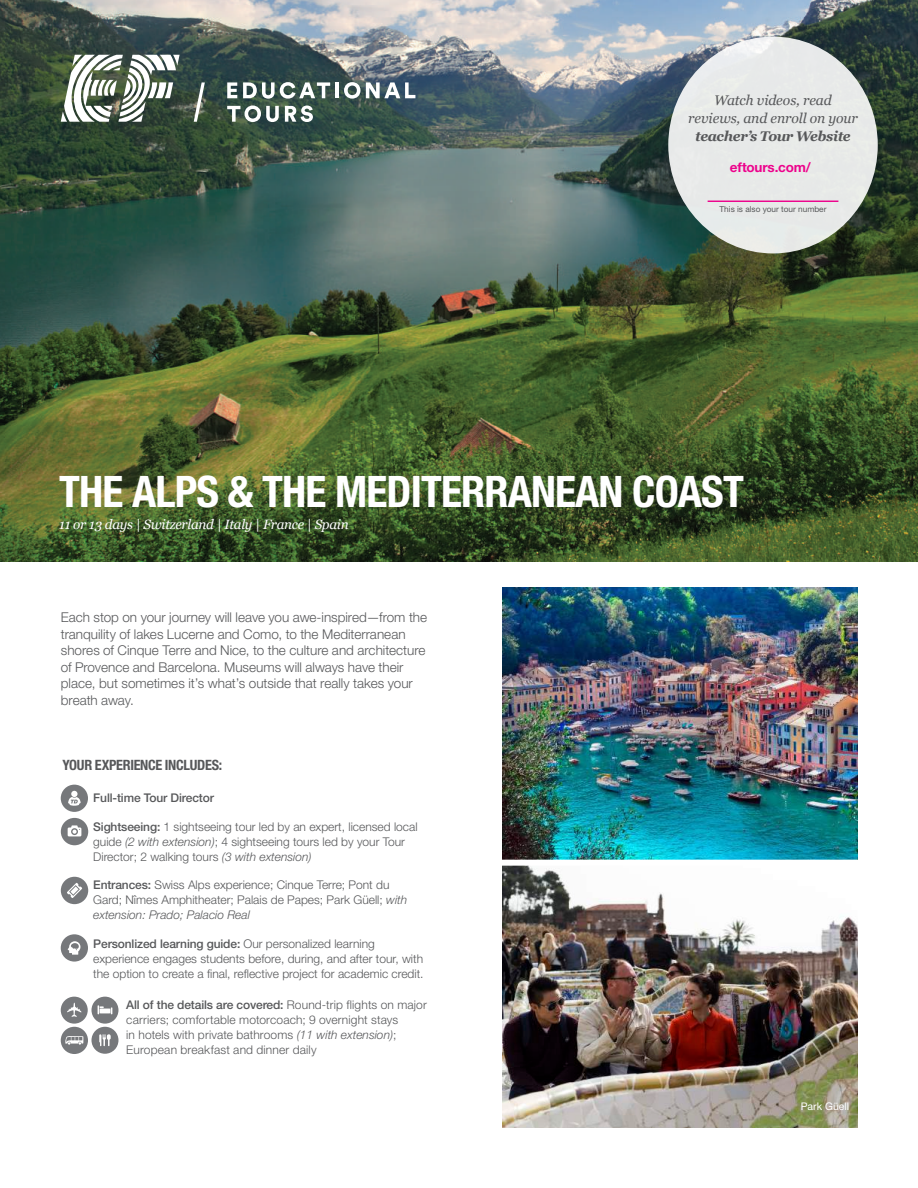
<style>
.page{position:relative;width:918px;height:1188px;background:#fff}
.page>*{position:absolute;margin:0;border:0;box-sizing:border-box;transform-origin:0 0}
.t1{font:700 condensed 43.5px "Helvetica Neue LT Std";letter-spacing:-.02em;color:#fff}
.t2{font:700 condensed 14.25px "Helvetica Neue LT Std";letter-spacing:-.02em;color:#57585a}
.t3{font:italic 13.95px/18px "Georgia";letter-spacing:-.01em;color:#57585a;text-align:center}
.t4{font:italic 700 13.95px "Georgia";letter-spacing:-.03em;color:#57585a}
.t5{font:300 13.5px/16.5px "Helvetica Neue LT Std";color:#57585a}
.t6{font:italic 13.5px "Georgia";letter-spacing:-.02em;color:#fff}
.t7{font:700 13.5px "Helvetica Neue LT Std";letter-spacing:-.015em;color:#ed028c}
.t8{font:300 12px/15px "Helvetica Neue LT Std";color:#57585a}
.t9{font:500 12px "Helvetica Neue LT Std";letter-spacing:-.01em;color:#57585a}
.t10{font:10.5px "Helvetica Neue LT Std";color:#fff}
.t11{font:8.25px "Helvetica Neue LT Std";color:#57585a}
.s1{font-weight:500}
.s2{font-style:italic}
</style>
<div class="page">
<img style="left:503px;top:588px;width:355px;height:539px">
<img style="left:0;top:0;width:918px;height:561px">
<div style="left:480px;top:860px;width:404px;height:6px;background:#fff"></div>
<svg style="left:61px;top:785px;width:27px;height:27px"></svg>
<svg style="left:61px;top:934px;width:27px;height:28px"></svg>
<svg style="left:61px;top:997px;width:57px;height:57px"></svg>
<div style="left:668px;top:37px;width:210px;height:216px;background:#e7e9e9;border-radius:50%"></div>
<hr style="left:708px;top:201px;width:130px;height:1px;background:#ed028c">
<svg style="left:61px;top:877px;width:27px;height:27px"></svg>
<svg style="left:61px;top:818px;width:27px;height:27px"></svg>
<svg style="left:227px;top:82px;width:10px;height:16px"></svg>
<svg style="left:243px;top:82px;width:87px;height:17px"></svg>
<hr style="left:335px;top:82px;width:4px;height:16px;background:#fff">
<svg style="left:344px;top:82px;width:71px;height:17px"></svg>
<svg style="left:227px;top:106px;width:52px;height:16px"></svg>
<svg style="left:285px;top:106px;width:28px;height:16px"></svg>
<svg style="left:61px;top:55px;width:119px;height:67px"></svg>
<svg style="left:194px;top:82px;width:11px;height:40px"></svg>
<p class="t3" style="left:688px;top:91px;width:171px">Watch videos, read reviews, and enroll on your</p>
<p class="t4" style="left:695px;top:126px;width:157px">teacher’s Tour Website</p>
<p class="t7" style="left:730px;top:159px;width:82px">eftours.com/</p>
<p class="t11" style="left:720px;top:204px;width:108px">This is also your tour number</p>
<h1 class="t1" style="left:59px;top:465px;width:686px">THE ALPS &amp; THE MEDITERRANEAN COAST</h1>
<p class="t6" style="left:59px;top:515px;width:291px">11 or 13 days | Switzerland | Italy | France | Spain</p>
<p class="t5" style="left:61px;top:609px;width:368px">Each stop on your journey will leave you awe-inspired—from the tranquility of lakes Lucerne and Como, to the Mediterranean shores of Cinque Terre and Nice, to the culture and architecture of Provence and Barcelona. Museums will always have their place, but sometimes it’s what’s outside that really takes your breath away.</p>
<p class="t2" style="left:62px;top:757px;width:161px">YOUR EXPERIENCE INCLUDES:</p>
<p class="t9" style="left:93px;top:791px;width:122px">Full-time Tour Director</p>
<p class="t8" style="left:93px;top:819px;width:326px"><span class="s1">Sightseeing:</span> 1 sightseeing tour led by an expert, licensed local guide <span class="s2">(2 with extension)</span>; 4 sightseeing tours led by your Tour<br>Director; 2 walking tours <span class="s2">(3 with extension)</span></p>
<p class="t8" style="left:93px;top:877px;width:316px"><span class="s1">Entrances:</span> Swiss Alps experience; Cinque Terre; Pont du<br>Gard; Nîmes Amphitheater; Palais de Papes; Park Güell; <span class="s2">with extension: Prado; Palacio Real</span></p>
<p class="t8" style="left:93px;top:936px;width:332px"><span class="s1">Personlized learning guide:</span> Our personalized learning experience engages students before, during, and after tour, with the option to create a final, reflective project for academic credit.</p>
<p class="t8" style="left:126px;top:997px;width:302px"><span class="s1">All of the details are covered:</span> Round-trip flights on major carriers; comfortable motorcoach; 9 overnight stays<br>in hotels with private bathrooms <span class="s2">(11 with extension)</span>; European breakfast and dinner daily</p>
<p class="t10" style="left:801px;top:1100px;width:50px">Park Güell</p>
</div>
